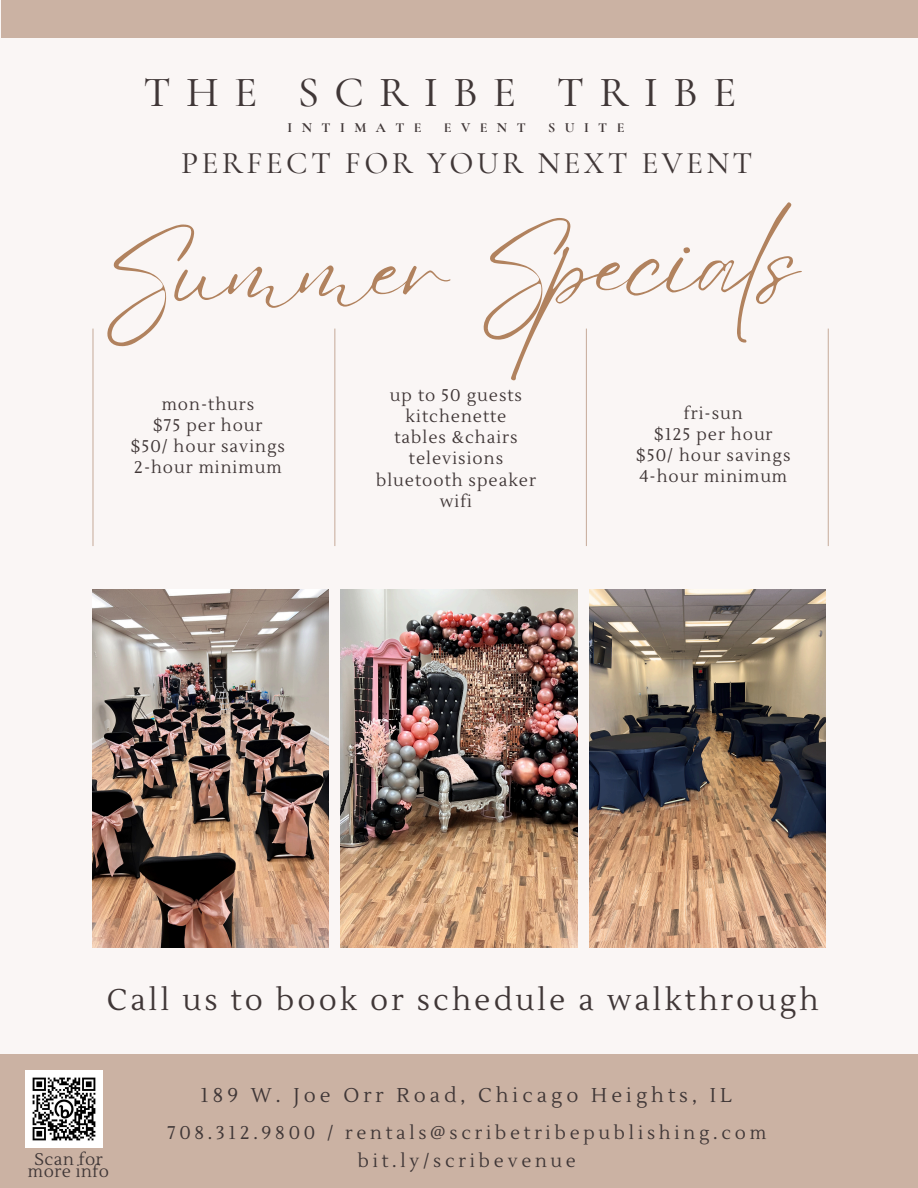
<style>
.page{position:relative;width:918px;height:1188px;background:#faf6f5}
.page>*{position:absolute;margin:0;border:0;box-sizing:border-box;transform-origin:0 0}
.t1{font:99px "Eyesome Script";color:#b1825e}
.t2{font:500 43.05px "Cormorant Garamond";letter-spacing:.355em;color:#403737}
.t3{font:500 31.5px "Cormorant Garamond";letter-spacing:.105em;color:#403737}
.t4{font:30px "Lustria";letter-spacing:.105em;color:#403737}
.t5{font:19.95px "Lustria";letter-spacing:.205em;color:#403737}
.t6{font:18.45px/28.2px "Lustria";letter-spacing:.205em;color:#403737;text-align:center}
.t7{font:16.95px/21.1px "Lustria";letter-spacing:.06em;color:#403737;text-align:center}
.t8{font:16.95px/12.3px "Lustria";letter-spacing:.03em;color:#403737;text-align:center}
.t9{font:700 13.95px "Cormorant Garamond";letter-spacing:.675em;color:#403737}
</style>
<div class="page">
<img style="left:92px;top:590px;width:237px;height:357px">
<img style="left:341px;top:590px;width:236px;height:357px">
<img style="left:589px;top:590px;width:236px;height:357px">
<div style="left:1px;top:0;width:917px;height:38px;background:#cbb2a3"></div>
<div style="left:0;top:1055px;width:918px;height:133px;background:#cbb2a3"></div>
<hr style="left:92px;top:329px;width:2px;height:217px;background:#cbb2a3">
<hr style="left:586px;top:329px;width:1px;height:217px;background:#cbb2a3">
<hr style="left:334px;top:329px;width:1px;height:217px;background:#cbb2a3">
<hr style="left:828px;top:329px;width:1px;height:217px;background:#cbb2a3">
<img style="left:25px;top:1070px;width:78px;height:78px">
<h4 class="t2" style="left:144px;top:67px;width:594px">THE SCRIBE TRIBE</h4>
<p class="t9" style="left:288px;top:119px;width:136px">INTIMATE</p>
<p class="t9" style="left:444px;top:119px;width:83px">EVENT</p>
<p class="t9" style="left:548px;top:119px;width:78px">SUITE</p>
<h6 class="t3" style="left:181px;top:144px;width:573px">PERFECT FOR YOUR NEXT EVENT</h6>
<h6 class="t1" style="left:100px;top:209px;width:699px;rotate:-1deg">Summer Specials</h6>
<h3 class="t7" style="left:131px;top:394px;width:156px">mon-thurs<br>$75 per hour<br>$50/ hour savings<br>2-hour minimum</h3>
<h1 class="t7" style="left:376px;top:385px;width:161px">up to 50 guests kitchenette<br>tables &amp;chairs televisions bluetooth speaker wifi</h1>
<h6 class="t7" style="left:636px;top:403px;width:156px">fri-sun<br>$125 per hour $50/ hour savings<br>4-hour minimum</h6>
<h5 class="t4" style="left:107px;top:981px;width:713px">Call us to book or schedule a walkthrough</h5>
<h6 class="t8" style="left:28px;top:1154px;width:83px">Scan for more info</h6>
<h5 class="t5" style="left:200px;top:1083px;width:533px">189 W. Joe Orr Road, Chicago Heights, IL</h5>
<p class="t6" style="left:167px;top:1119px;width:601px">708.312.9800 / rentals@scribetribepublishing.com bit.ly/scribevenue</p>
</div>
